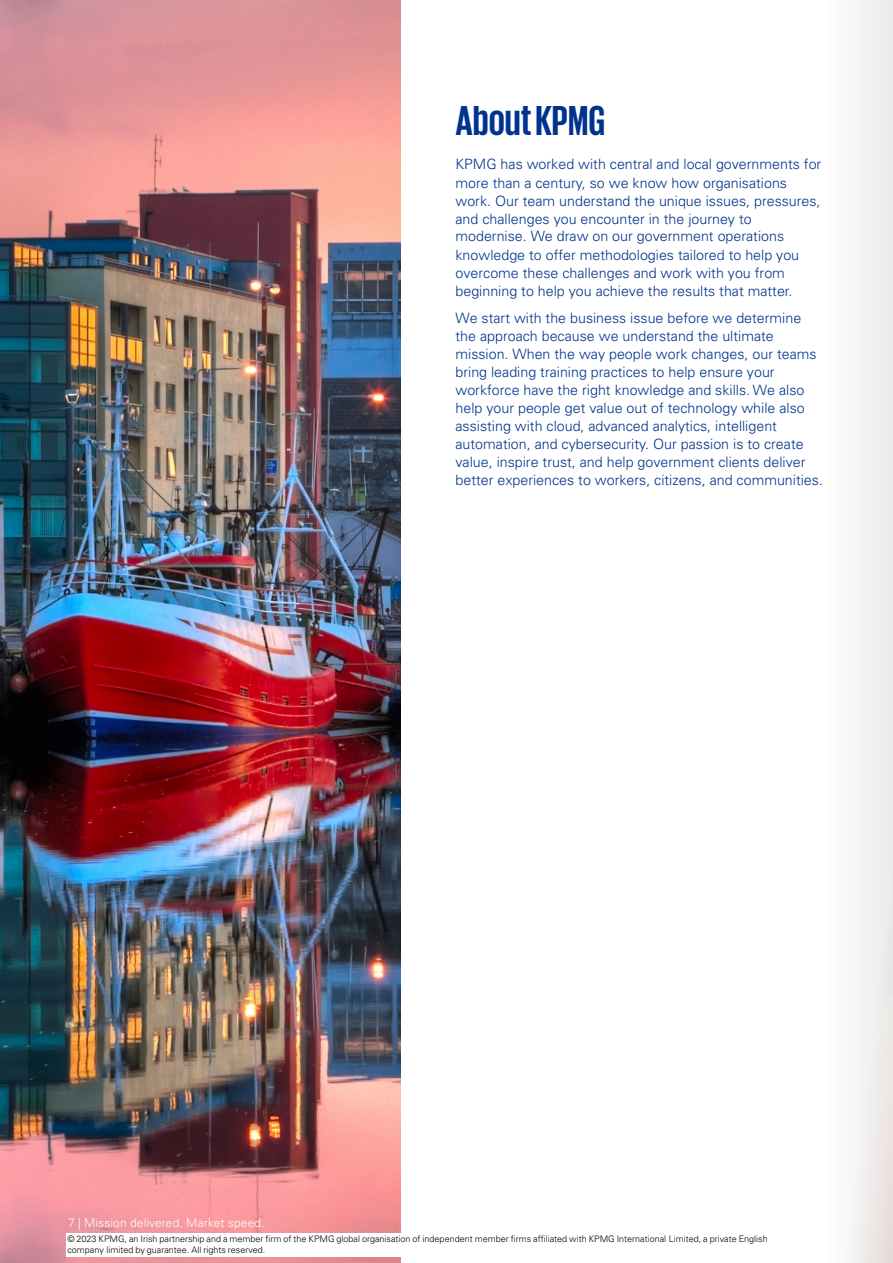
<style>
.page{position:relative;width:893px;height:1263px;background:#fff}
.page>*{position:absolute;margin:0;border:0;box-sizing:border-box;transform-origin:0 0}
.t1{font:700 42.75px "KPMG";color:#00338d}
.t2{font:300 14.25px/18px "Univers LT Std";color:#00338d}
.t3{font:300 12px "Univers LT Std";letter-spacing:.01em;color:#fff}
.t4{font:300 9px/10.8px "Univers LT Std";color:#000}
</style>
<div class="page">
<img style="left:0;top:0;width:401px;height:1263px">
<div style="left:401px;top:0;width:492px;height:1263px;background:linear-gradient(to right,#fff,#f9f9f9)"></div>
<div style="left:455px;top:96px;width:370px;height:407px;background:#fff"></div>
<div style="left:66px;top:1233px;width:735px;height:12px;background:#fff"></div>
<div style="left:66px;top:1245px;width:735px;height:12px;background:#fff"></div>
<h1 class="t1" style="left:455px;top:99px;width:151px">About KPMG</h1>
<p class="t2" style="left:455px;top:155px;width:367px">KPMG has worked with central and local governments for more than a century, so we know how organisations work. Our team understand the unique issues, pressures, and challenges you encounter in the journey to modernise. We draw on our government operations</p>
<p class="t2" style="left:455px;top:246px;width:345px">knowledge to offer methodologies tailored to help you overcome these challenges and work with you from beginning to help you achieve the results that matter.</p>
<p class="t2" style="left:455px;top:309px;width:369px">We start with the business issue before we determine the approach because we understand the ultimate mission. When the way people work changes, our teams bring leading training practices to help ensure your workforce have the right knowledge and skills. We also help your people get value out of technology while also assisting with cloud, advanced analytics, intelligent automation, and cybersecurity. Our passion is to create value, inspire trust, and help government clients deliver better experiences to workers, citizens, and communities.</p>
<p class="t3" style="left:68px;top:1215px;width:198px">7 | Mission delivered. Market speed.</p>
<p class="t4" style="left:67px;top:1233px;width:702px">© 2023 KPMG, an Irish partnership and a member firm of the KPMG global organisation of independent member firms affiliated with KPMG International Limited, a private English company limited by guarantee. All rights reserved.</p>
</div>
